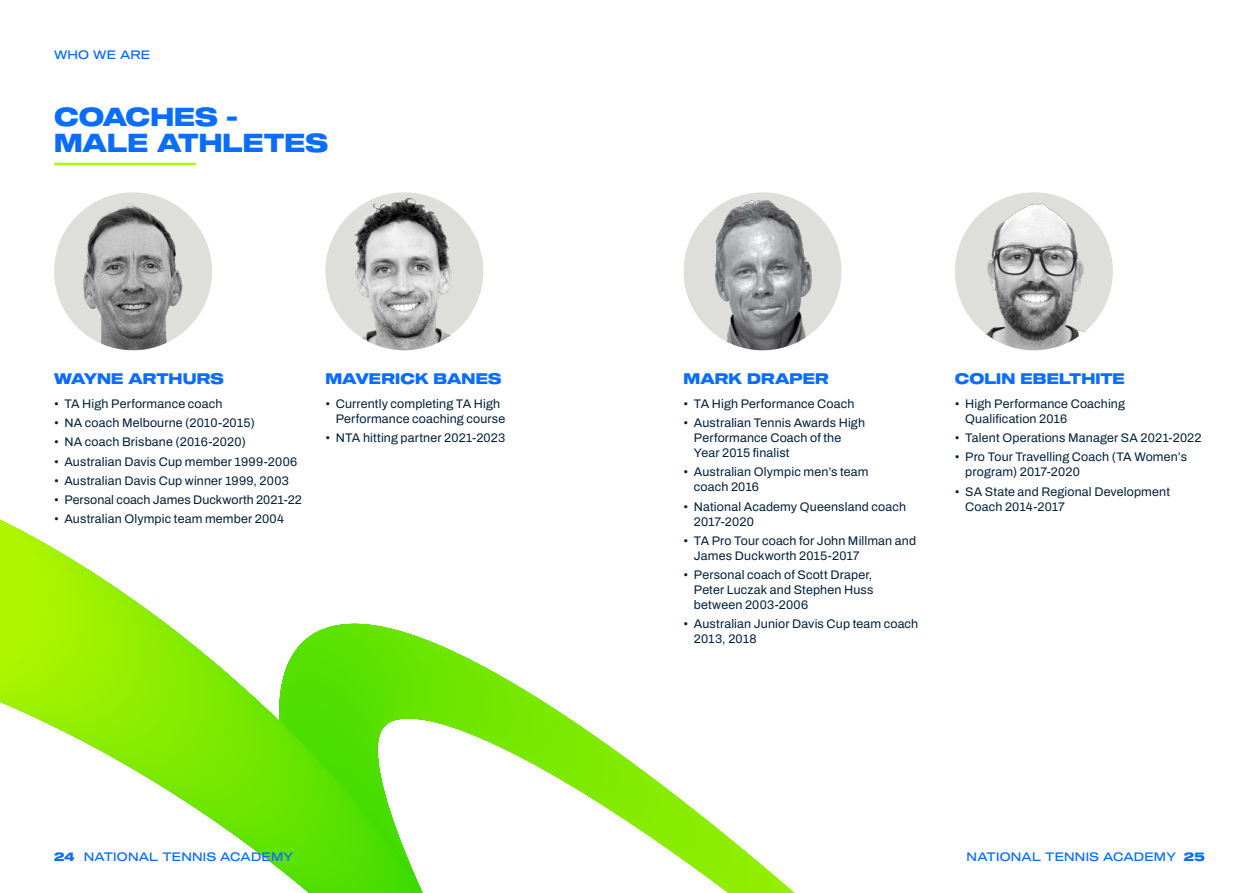
<style>
.page{position:relative;width:1259px;height:893px;background:#fff}
.page>*{position:absolute;margin:0;border:0;box-sizing:border-box;transform-origin:0 0}
.t1{font:25.5px/25.5px "Sequel 100 Wide 85";color:#0a6dff}
.t2{font:15px "Sequel 100 Wide 85";letter-spacing:.005em;color:#0a6dff}
.t3{font:12.45px/15px "Archivo";letter-spacing:.015em;color:#001f3d}
.t4{font:12px "Sequel 100 Wide 45";letter-spacing:.015em;color:#0a6dff}
.t5{font:12px "Sequel 100 Wide 85";color:#0a6dff}
.s1{font-family:"Sequel 100 Wide 85"}
</style>
<div class="page">
<img style="left:325px;top:192px;width:158px;height:158px;border-radius:79px">
<img style="left:54px;top:192px;width:158px;height:158px;border-radius:79px">
<img style="left:683px;top:192px;width:158px;height:158px;border-radius:79px">
<img style="left:955px;top:192px;width:158px;height:158px;border-radius:79px">
<hr style="left:54px;top:163px;width:142px;height:2px;background:#aef500">
<svg style="left:0;top:519px;width:795px;height:374px"></svg>
<p class="t4" style="left:54px;top:46px;width:98px">WHO WE ARE</p>
<h1 class="t1" style="left:54px;top:105px;width:275px">COACHES -<br>MALE ATHLETES</h1>
<p class="t2" style="left:54px;top:368px;width:171px">WAYNE ARTHURS</p>
<p class="t3" style="left:54px;top:396px;width:170px">• TA High Performance coach</p>
<p class="t3" style="left:54px;top:415px;width:202px">• NA coach Melbourne (2010-2015)</p>
<p class="t3" style="left:54px;top:435px;width:193px">• NA coach Brisbane (2016-2020)</p>
<p class="t3" style="left:54px;top:454px;width:245px">• Australian Davis Cup member 1999-2006</p>
<p class="t3" style="left:54px;top:473px;width:236px">• Australian Davis Cup winner 1999, 2003</p>
<p class="t3" style="left:54px;top:492px;width:249px">• Personal coach James Duckworth 2021-22</p>
<p class="t3" style="left:54px;top:512px;width:231px">• Australian Olympic team member 2004</p>
<p class="t2" style="left:325px;top:368px;width:178px">MAVERICK BANES</p>
<p class="t3" style="left:336px;top:396px;width:171px;text-indent:-10px">• Currently completing TA High<br>Performance coaching course</p>
<p class="t3" style="left:325px;top:430px;width:181px">• NTA hitting partner 2021-2023</p>
<p class="t2" style="left:683px;top:368px;width:147px">MARK DRAPER</p>
<p class="t3" style="left:683px;top:396px;width:172px">• TA High Performance Coach</p>
<p class="t3" style="left:694px;top:415px;width:173px;text-indent:-10px">• Australian Tennis Awards High<br>Performance Coach of the<br>Year 2015 finalist</p>
<p class="t3" style="left:694px;top:465px;width:176px;text-indent:-10px">• Australian Olympic men’s team coach 2016</p>
<p class="t3" style="left:694px;top:499px;width:214px;text-indent:-10px">• National Academy Queensland coach<br>2017-2020</p>
<p class="t3" style="left:694px;top:533px;width:224px;text-indent:-10px">• TA Pro Tour coach for John Millman and<br>James Duckworth 2015-2017</p>
<p class="t3" style="left:694px;top:567px;width:181px;text-align:justify;text-indent:-10px">• Personal coach of Scott Draper, Peter Luczak and Stephen Huss between 2003-2006</p>
<p class="t3" style="left:694px;top:617px;width:226px;text-indent:-10px">• Australian Junior Davis Cup team coach<br>2013, 2018</p>
<p class="t2" style="left:955px;top:368px;width:171px">COLIN EBELTHITE</p>
<p class="t3" style="left:965px;top:396px;width:161px;text-indent:-10px">• High Performance Coaching<br>Qualification 2016</p>
<p class="t3" style="left:955px;top:430px;width:248px">• Talent Operations Manager SA 2021-2022</p>
<p class="t3" style="left:965px;top:450px;width:223px;text-indent:-10px">• Pro Tour Travelling Coach (TA Women’s program) 2017-2020</p>
<p class="t3" style="left:965px;top:484px;width:206px;text-indent:-10px">• SA State and Regional Development<br>Coach 2014-2017</p>
<p class="t5" style="left:54px;top:848px;width:22px">24</p>
<p class="t4" style="left:966px;top:848px;width:240px">NATIONAL TENNIS ACADEMY <span class="s1">25</span></p>
<p class="t4" style="left:84px;top:848px;width:211px">NATIONAL TENNIS ACADEMY</p>
</div>
